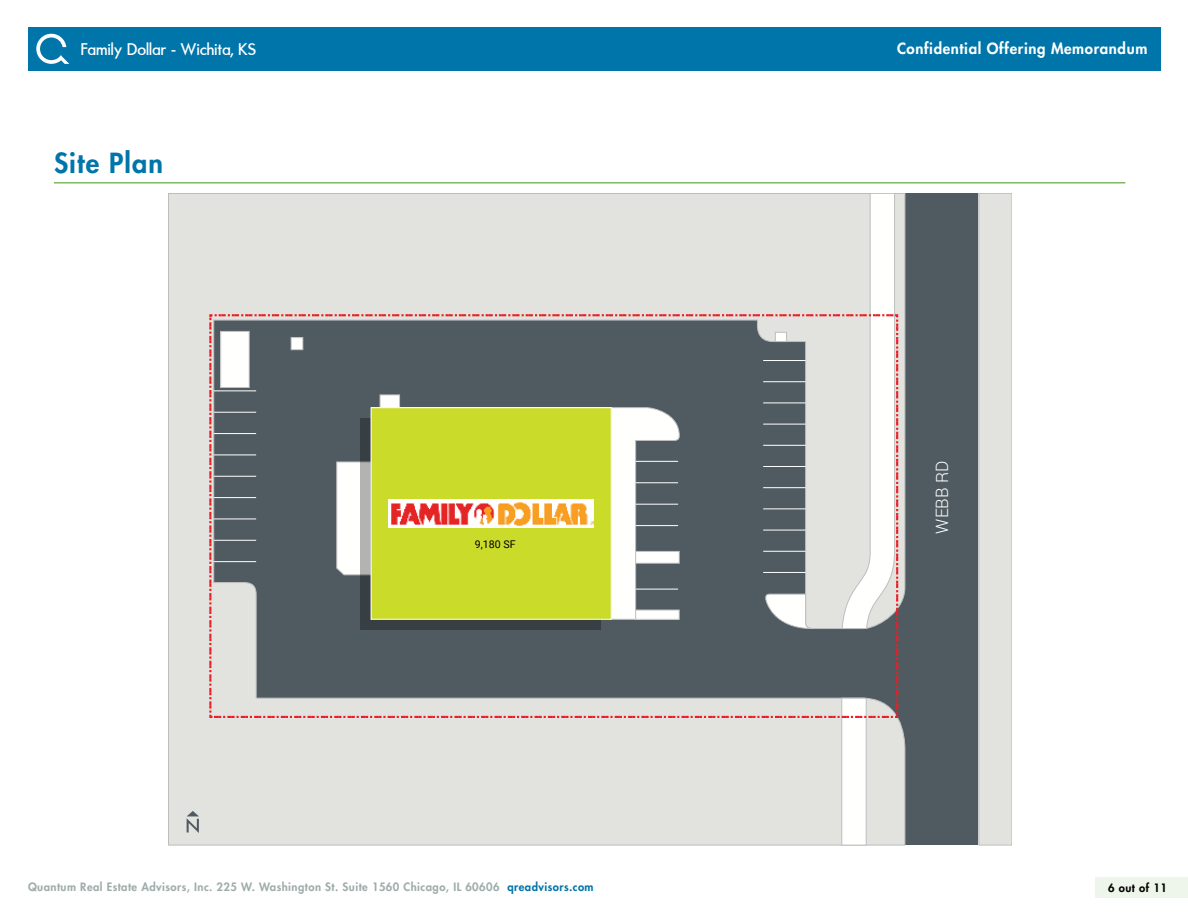
<style>
.page{position:relative;width:1188px;height:918px;background:#fff}
.page>*{position:absolute;margin:0;border:0;box-sizing:border-box;transform-origin:0 0}
.t1{font:800 27px "Futura";letter-spacing:.04em;color:#0075a9}
.t2{font:500 18px "Futura";letter-spacing:.04em;color:#fff}
.t3{font:300 17.1px "Roboto";color:#fff}
.t4{font:800 15px "Futura";letter-spacing:.04em;color:#fff}
.t5{font:800 11.25px "Futura";letter-spacing:.04em;color:#9eacaa}
.t6{font:800 11.25px "Futura";letter-spacing:.04em;color:#000}
.t7{font:10.65px "Roboto";color:#000}
.s1{color:#0075a9}
</style>
<div class="page">
<div style="left:28px;top:27px;width:1133px;height:43px;background:#0075a9"></div>
<svg style="left:36px;top:34px;width:33px;height:30px"></svg>
<div style="left:1095px;top:877px;width:93px;height:21px;background:#eef5ea"></div>
<hr style="left:54px;top:182px;width:1071px;height:2px;background:#7cba62">
<div style="left:168px;top:193px;width:844px;height:652px;background:#505b61"></div>
<div style="left:168px;top:193px;width:737px;height:652px;background:#e2e3df"></div>
<div style="left:979px;top:193px;width:33px;height:652px;background:#e2e3df"></div>
<div style="left:979px;top:193px;width:33px;height:652px;border:1px solid #bcbec0"></div>
<svg style="left:187px;top:811px;width:12px;height:22px"></svg>
<svg style="left:208px;top:193px;width:691px;height:652px"></svg>
<img style="left:388px;top:500px;width:206px;height:27px">
<h2 class="t2" style="left:81px;top:40px;width:176px">Family Dollar - Wichita, KS</h2>
<h3 class="t4" style="left:897px;top:39px;width:252px">Confidential Offering Memorandum</h3>
<h1 class="t1" style="left:54px;top:146px;width:110px">Site Plan</h1>
<p class="t7" style="left:475px;top:537px;width:42px">9,180 SF</p>
<h3 class="t3" style="left:930px;top:534px;width:74px;rotate:-90deg">WEBB RD</h3>
<p class="t5" style="left:28px;top:880px;width:567px">Quantum Real Estate Advisors, Inc. 225 W. Washington St. Suite 1560 Chicago, IL 60606 <span class="s1">qreadvisors.com</span></p>
<p class="t6" style="left:1108px;top:881px;width:60px">6 out of 11</p>
</div>
